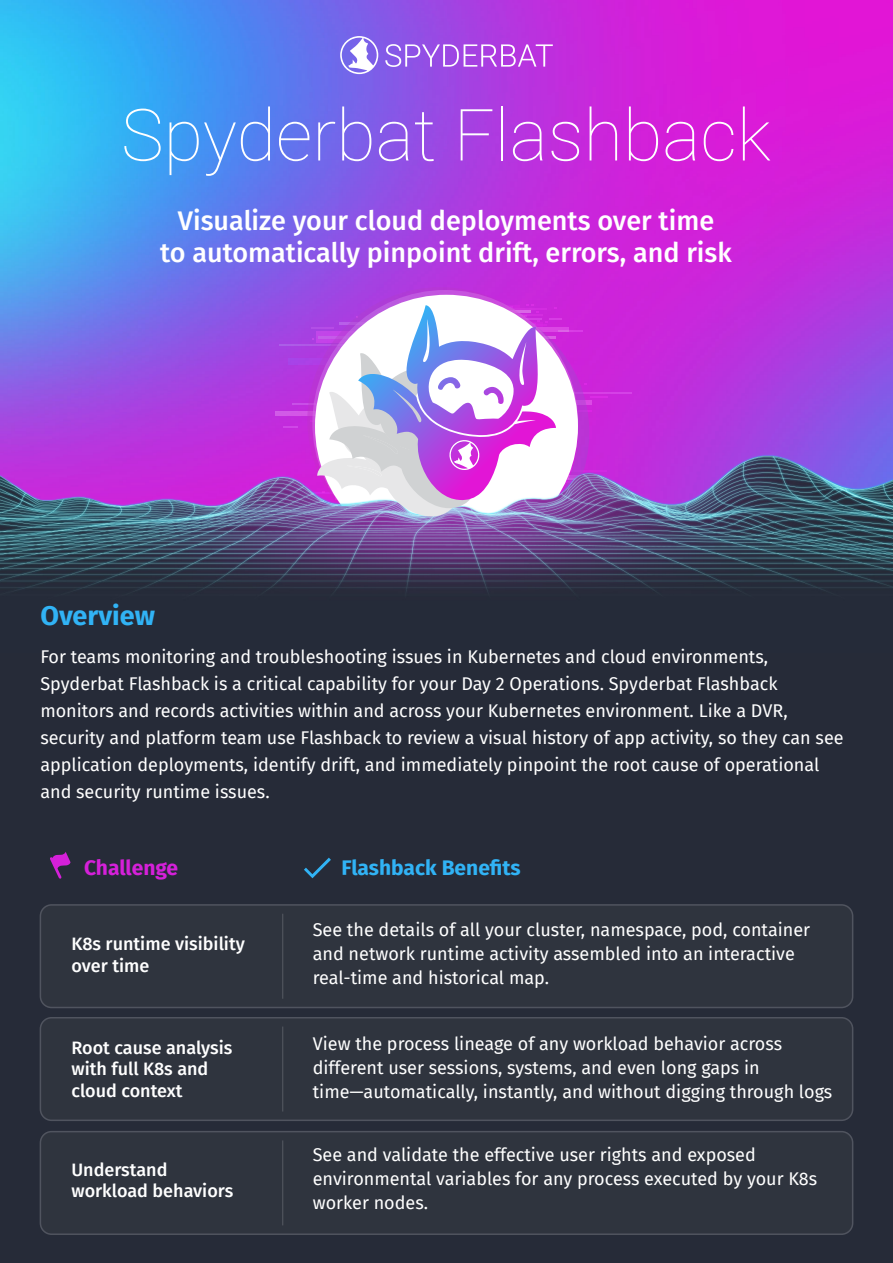
<style>
.page{position:relative;width:893px;height:1263px;background:#fff}
.page>*{position:absolute;margin:0;border:0;box-sizing:border-box;transform-origin:0 0}
.t1{font:100 72px "Roboto";color:#fff}
.t2{font:500 27px/32.4px "Fira Sans";color:#fff;text-align:center}
.t3{font:700 27px "Fira Sans";color:#31b3f5}
.t4{font:700 21px "Fira Sans";color:#31b3f5}
.t5{font:700 21px "Fira Sans";letter-spacing:-.005em;color:#d520d9}
.t6{font:18px/24px "Fira Sans";color:#fff}
.t7{font:500 18px/21.6px "Fira Sans";color:#fff}
</style>
<div class="page">
<img style="left:0;top:0;width:893px;height:444px">
<svg style="left:385px;top:44px;width:168px;height:23px;background:#b76de8"></svg>
<svg style="left:340px;top:36px;width:38px;height:38px"></svg>
<div style="left:0;top:557px;width:893px;height:706px;background:#262b38"></div>
<hr style="left:279px;top:344px;width:90px;height:2px;background:#29b482">
<hr style="left:292px;top:403px;width:78px;height:1px;background:#29b482">
<svg style="left:283px;top:426px;width:15px;height:2px"></svg>
<hr style="left:275px;top:411px;width:56px;height:4px;background:#d25ae7">
<hr style="left:572px;top:410px;width:20px;height:2px;background:#8b183c">
<hr style="left:553px;top:392px;width:78px;height:2px;background:#29b482">
<hr style="left:536px;top:401px;width:56px;height:4px;background:#db49e5">
<svg style="left:590px;top:396px;width:18px;height:2px"></svg>
<svg style="left:289px;top:359px;width:305px;height:6px"></svg>
<svg style="left:578px;top:300px;width:11px;height:144px;background:#c72ad8"></svg>
<svg style="left:307px;top:287px;width:266px;height:157px"></svg>
<svg style="left:312px;top:290px;width:266px;height:154px"></svg>
<img style="left:0;top:444px;width:893px;height:148px">
<svg style="left:311px;top:304px;width:260px;height:213px"></svg>
<svg style="left:50px;top:852px;width:21px;height:27px"></svg>
<svg style="left:304px;top:858px;width:27px;height:20px"></svg>
<div style="left:40px;top:905px;width:813px;height:102px;background:#2f343e;border-radius:11px"></div>
<div style="left:40px;top:904px;width:813px;height:104px;border:2px solid #fff;border-radius:11px"></div>
<hr style="left:282px;top:914px;width:1px;height:85px;background:#fff">
<div style="left:40px;top:1018px;width:813px;height:102px;background:#2f343e;border-radius:11px"></div>
<div style="left:40px;top:1017px;width:813px;height:104px;border:2px solid #fff;border-radius:11px"></div>
<hr style="left:282px;top:1026px;width:1px;height:85px;background:#fff">
<div style="left:40px;top:1131px;width:813px;height:103px;background:#2f343e;border-radius:11px"></div>
<div style="left:40px;top:1131px;width:813px;height:104px;border:2px solid #fff;border-radius:11px"></div>
<hr style="left:282px;top:1140px;width:1px;height:85px;background:#fff">
<h1 class="t1" style="left:121px;top:84px;width:651px">Spyderbat Flashback</h1>
<h2 class="t2" style="left:160px;top:203px;width:573px">Visualize your cloud deployments over time<br>to automatically pinpoint drift, errors, and risk</h2>
<h2 class="t3" style="left:40px;top:593px;width:116px">Overview</h2>
<p class="t6" style="left:40px;top:642px;width:805px;line-height:27px">For teams monitoring and troubleshooting issues in Kubernetes and cloud environments, Spyderbat Flashback is a critical capability for your Day 2 Operations. Spyderbat Flashback monitors and records activities within and across your Kubernetes environment. Like a DVR, security and platform team use Flashback to review a visual history of app activity, so they can see application deployments, identify drift, and immediately pinpoint the root cause of operational and security runtime issues.</p>
<p class="t5" style="left:84px;top:850px;width:96px">Challenge</p>
<p class="t4" style="left:341px;top:850px;width:181px">Flashback Benefits</p>
<p class="t7" style="left:71px;top:932px;width:175px">K8s runtime visibility over time</p>
<p class="t6" style="left:313px;top:918px;width:499px">See the details of all your cluster, namespace, pod, container and network runtime activity assembled into an interactive real-time and historical map.</p>
<p class="t7" style="left:71px;top:1036px;width:162px">Root cause analysis with full K8s and cloud context</p>
<p class="t6" style="left:313px;top:1031px;width:521px">View the process lineage of any workload behavior across different user sessions, systems, and even long gaps in time—automatically, instantly, and without digging through logs</p>
<p class="t7" style="left:71px;top:1158px;width:163px">Understand workload behaviors</p>
<p class="t6" style="left:313px;top:1142px;width:506px">See and validate the effective user rights and exposed environmental variables for any process executed by your K8s worker nodes.</p>
</div>
